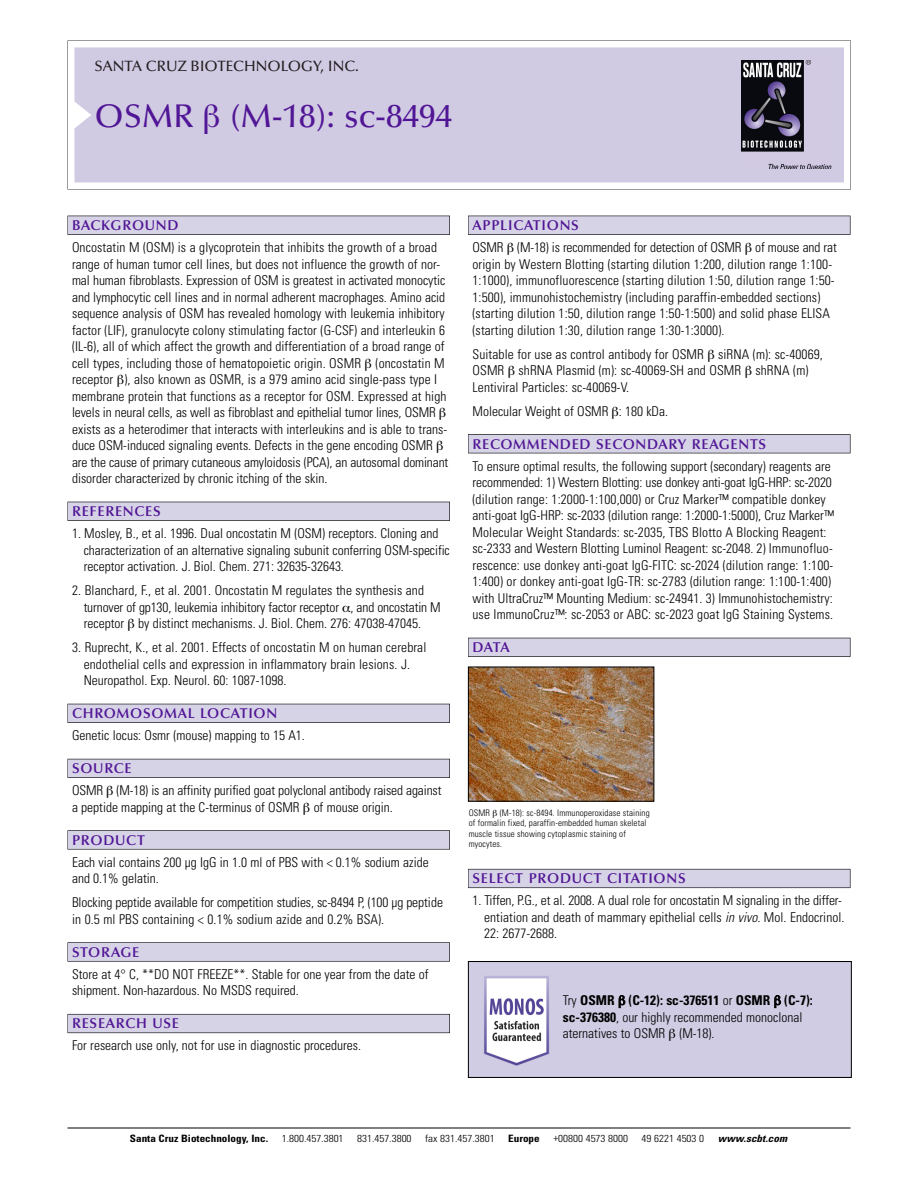
<style>
.page{position:relative;width:918px;height:1188px;background:#fff}
.page>*{position:absolute;margin:0;border:0;box-sizing:border-box;transform-origin:0 0}
.t1{font:500 33px "Optima";color:#511695}
.t2{font:500 15px "Optima";color:#231f20}
.t3{font:600 14.25px "Optima";letter-spacing:.05em;color:#511695}
.t4{font:300 condensed 13.5px/16.5px "Univers";letter-spacing:.005em;color:#000}
.t5{font:300 condensed 10.2px "Univers";color:#000;scale:1.1 1}
.t6{font:700 condensed 10.2px "Univers";color:#000;scale:1.1 1}
.t7{font:italic 700 condensed 10.2px "Univers";letter-spacing:.005em;color:#000;scale:1.1 1}
.t8{font:300 condensed 9px/10.5px "Univers";letter-spacing:.015em;color:#000}
.s1{font-style:italic}
.s2{font-weight:700}
</style>
<div class="page">
<svg style="left:68px;top:40px;width:783px;height:149px"></svg>
<div style="left:74px;top:47px;width:770px;height:135px;background:#d1cae3"></div>
<img style="left:741px;top:60px;width:90px;height:108px">
<div style="left:68px;top:216px;width:382px;height:19px;background:#525155"></div>
<div style="left:68px;top:216px;width:381px;height:18px;background:#d7d3e7"></div>
<div style="left:68px;top:502px;width:382px;height:19px;background:#515055"></div>
<div style="left:68px;top:502px;width:381px;height:18px;background:#d7d3e7"></div>
<div style="left:68px;top:704px;width:382px;height:19px;background:#525158"></div>
<div style="left:68px;top:704px;width:381px;height:18px;background:#d7d3e7"></div>
<div style="left:68px;top:759px;width:382px;height:19px;background:#54535a"></div>
<div style="left:68px;top:759px;width:381px;height:18px;background:#d7d3e7"></div>
<svg style="left:68px;top:830px;width:382px;height:20px"></svg>
<div style="left:68px;top:831px;width:381px;height:18px;background:#d7d3e7"></div>
<div style="left:68px;top:942px;width:382px;height:20px;background:#626263"></div>
<div style="left:68px;top:943px;width:381px;height:18px;background:#d7d3e7"></div>
<div style="left:68px;top:1014px;width:382px;height:19px;background:#66646d"></div>
<div style="left:68px;top:1015px;width:381px;height:18px;background:#d7d3e7"></div>
<div style="left:468px;top:216px;width:382px;height:19px;background:#525155"></div>
<div style="left:468px;top:216px;width:382px;height:18px;background:#d7d3e7"></div>
<div style="left:468px;top:434px;width:382px;height:19px;background:#525155"></div>
<div style="left:468px;top:435px;width:382px;height:18px;background:#d7d3e7"></div>
<div style="left:468px;top:638px;width:382px;height:19px;background:#525158"></div>
<div style="left:468px;top:638px;width:382px;height:18px;background:#d7d3e7"></div>
<div style="left:468px;top:869px;width:382px;height:19px;background:#66646e"></div>
<div style="left:468px;top:869px;width:382px;height:18px;background:#d7d3e7"></div>
<hr style="left:68px;top:1128px;width:782px;height:1px;background:#000">
<img style="left:470px;top:669px;width:182px;height:131px">
<div style="left:468px;top:667px;width:186px;height:135px;border:1px solid #000"></div>
<img style="left:470px;top:963px;width:380px;height:113px">
<div style="left:468px;top:961px;width:384px;height:117px;border:1px solid #000"></div>
<svg style="left:205px;top:105px;width:14px;height:29px"></svg>
<svg style="left:619px;top:995px;width:6px;height:13px"></svg>
<svg style="left:775px;top:995px;width:6px;height:13px"></svg>
<svg style="left:670px;top:1029px;width:5px;height:12px"></svg>
<p class="t2" style="left:94px;top:61px;width:266px">SANTA CRUZ BIOTECHNOLOGY, INC.</p>
<h1 class="t1" style="left:94px;top:103px;width:359px">OSMR (M-18): sc-8494</h1>
<p class="t3" style="left:72px;top:219px;width:108px">BACKGROUND</p>
<p class="t4" style="left:72px;top:240px;width:378px">Oncostatin M (OSM) is a glycoprotein that inhibits the growth of a broad range of human tumor cell lines, but does not influence the growth of nor&shy;mal human fibroblasts. Expression of OSM is greatest in activated monocytic and lymphocytic cell lines and in normal adherent macrophages. Amino acid sequence analysis of OSM has revealed homology with leukemia inhibitory factor (LIF), granulocyte colony stimulating factor (G-CSF) and interleukin 6 (IL-6), all of which affect the growth and differentiation of a broad range of cell types, including those of hematopoietic origin. OSMR (oncostatin M receptor ), also known as OSMR, is a 979 amino acid single-pass type I membrane protein that functions as a receptor for OSM. Expressed at high levels in neural cells, as well as fibroblast and epithelial tumor lines, OSMR exists as a heterodimer that interacts with interleukins and is able to trans&shy;duce OSM-induced signaling events. Defects in the gene encoding OSMR are the cause of primary cutaneous amyloidosis (PCA), an autosomal dominant disorder characterized by chronic itching of the skin.</p>
<p class="t3" style="left:72px;top:506px;width:90px">REFERENCES</p>
<p class="t4" style="left:84px;top:526px;width:368px;text-indent:-12px">1. Mosley, B., et al. 1996. Dual oncostatin M (OSM) receptors. Cloning and characterization of an alternative signaling subunit conferring OSM-specific receptor activation. J. Biol. Chem. 271: 32635-32643.</p>
<p class="t4" style="left:84px;top:583px;width:359px;text-indent:-12px">2. Blanchard, F., et al. 2001. Oncostatin M regulates the synthesis and turnover of gp130, leukemia inhibitory factor receptor , and oncostatin M receptor by distinct mechanisms. J. Biol. Chem. 276: 47038-47045.</p>
<p class="t4" style="left:84px;top:640px;width:344px;text-indent:-12px">3. Ruprecht, K., et al. 2001. Effects of oncostatin M on human cerebral endothelial cells and expression in inflammatory brain lesions. J.<br>Neuropathol. Exp. Neurol. 60: 1087-1098.</p>
<p class="t3" style="left:72px;top:708px;width:207px">CHROMOSOMAL LOCATION</p>
<p class="t4" style="left:72px;top:728px;width:234px">Genetic locus: Osmr (mouse) mapping to 15 A1.</p>
<p class="t3" style="left:72px;top:763px;width:61px">SOURCE</p>
<p class="t4" style="left:72px;top:783px;width:371px">OSMR (M-18) is an affinity purified goat polyclonal antibody raised against a peptide mapping at the C-terminus of OSMR of mouse origin.</p>
<p class="t3" style="left:72px;top:834px;width:74px">PRODUCT</p>
<p class="t4" style="left:72px;top:855px;width:358px">Each vial contains 200 µg IgG in 1.0 ml of PBS with &lt; 0.1% sodium azide and 0.1% gelatin.</p>
<p class="t4" style="left:72px;top:895px;width:373px">Blocking peptide available for competition studies, sc-8494 P, (100 µg peptide in 0.5 ml PBS containing &lt; 0.1% sodium azide and 0.2% BSA).</p>
<p class="t3" style="left:72px;top:946px;width:69px">STORAGE</p>
<p class="t4" style="left:72px;top:967px;width:358px">Store at 4° C, **DO NOT FREEZE**. Stable for one year from the date of shipment. Non-hazardous. No MSDS required.</p>
<p class="t3" style="left:72px;top:1018px;width:109px">RESEARCH USE</p>
<p class="t4" style="left:72px;top:1039px;width:290px">For research use only, not for use in diagnostic procedures.</p>
<p class="t3" style="left:473px;top:219px;width:108px">APPLICATIONS</p>
<p class="t4" style="left:473px;top:240px;width:366px">OSMR (M-18) is recommended for detection of OSMR of mouse and rat origin by Western Blotting (starting dilution 1:200, dilution range 1:100- 1:1000), immunofluorescence (starting dilution 1:50, dilution range 1:50- 1:500), immunohistochemistry (including paraffin-embedded sections) (starting dilution 1:50, dilution range 1:50-1:500) and solid phase ELISA (starting dilution 1:30, dilution range 1:30-1:3000).</p>
<p class="t4" style="left:473px;top:347px;width:352px">Suitable for use as control antibody for OSMR siRNA (m): sc-40069,<br>OSMR shRNA Plasmid (m): sc-40069-SH and OSMR shRNA (m)<br>Lentiviral Particles: sc-40069-V.</p>
<p class="t4" style="left:473px;top:404px;width:197px">Molecular Weight of OSMR : 180 kDa.</p>
<p class="t3" style="left:473px;top:438px;width:295px">RECOMMENDED SECONDARY REAGENTS</p>
<p class="t4" style="left:473px;top:459px;width:363px">To ensure optimal results, the following support (secondary) reagents are recommended: 1) Western Blotting: use donkey anti-goat IgG-HRP: sc-2020 (dilution range: 1:2000-1:100,000) or Cruz Marker™ compatible donkey anti-goat IgG-HRP: sc-2033 (dilution range: 1:2000-1:5000), Cruz Marker™ Molecular Weight Standards: sc-2035, TBS Blotto A Blocking Reagent: sc-2333 and Western Blotting Luminol Reagent: sc-2048. 2) Immunofluo&shy;rescence: use donkey anti-goat IgG-FITC: sc-2024 (dilution range: 1:100- 1:400) or donkey anti-goat IgG-TR: sc-2783 (dilution range: 1:100-1:400) with UltraCruz™ Mounting Medium: sc-24941. 3) Immunohistochemistry: use ImmunoCruz™: sc-2053 or ABC: sc-2023 goat IgG Staining Systems.</p>
<p class="t3" style="left:473px;top:642px;width:39px">DATA</p>
<p class="t8" style="left:469px;top:808px;width:183px">OSMR (M-18): sc-8494. Immunoperoxidase staining of formalin fixed, paraffin-embedded human skeletal muscle tissue showing cytoplasmic staining of myocytes.</p>
<p class="t3" style="left:473px;top:873px;width:215px">SELECT PRODUCT CITATIONS</p>
<p class="t4" style="left:484px;top:893px;width:362px;text-indent:-12px">1. Tiffen, P.G., et al. 2008. A dual role for oncostatin M signaling in the differ&shy;entiation and death of mammary epithelial cells <span class="s1">in vivo.</span> Mol. Endocrinol.<br>22: 2677-2688.</p>
<p class="t4" style="left:563px;top:993px;width:251px">Try <span class="s2">OSMR (C-12): sc-376511</span> or <span class="s2">OSMR (C-7): sc-376380</span>, our highly recommended monoclonal aternatives to OSMR (M-18).</p>
<p class="t6" style="left:130px;top:1135px;width:127px">Santa Cruz Biotechnology, Inc.</p>
<p class="t5" style="left:282px;top:1135px;width:58px">1.800.457.3801</p>
<p class="t5" style="left:357px;top:1135px;width:51px">831.457.3800</p>
<p class="t5" style="left:425px;top:1135px;width:65px">fax 831.457.3801</p>
<p class="t6" style="left:508px;top:1135px;width:30px">Europe</p>
<p class="t5" style="left:553px;top:1135px;width:69px">+00800 4573 8000</p>
<p class="t5" style="left:642px;top:1135px;width:58px">49 6221 4503 0</p>
<p class="t7" style="left:718px;top:1135px;width:64px">www.scbt.com</p>
</div>
